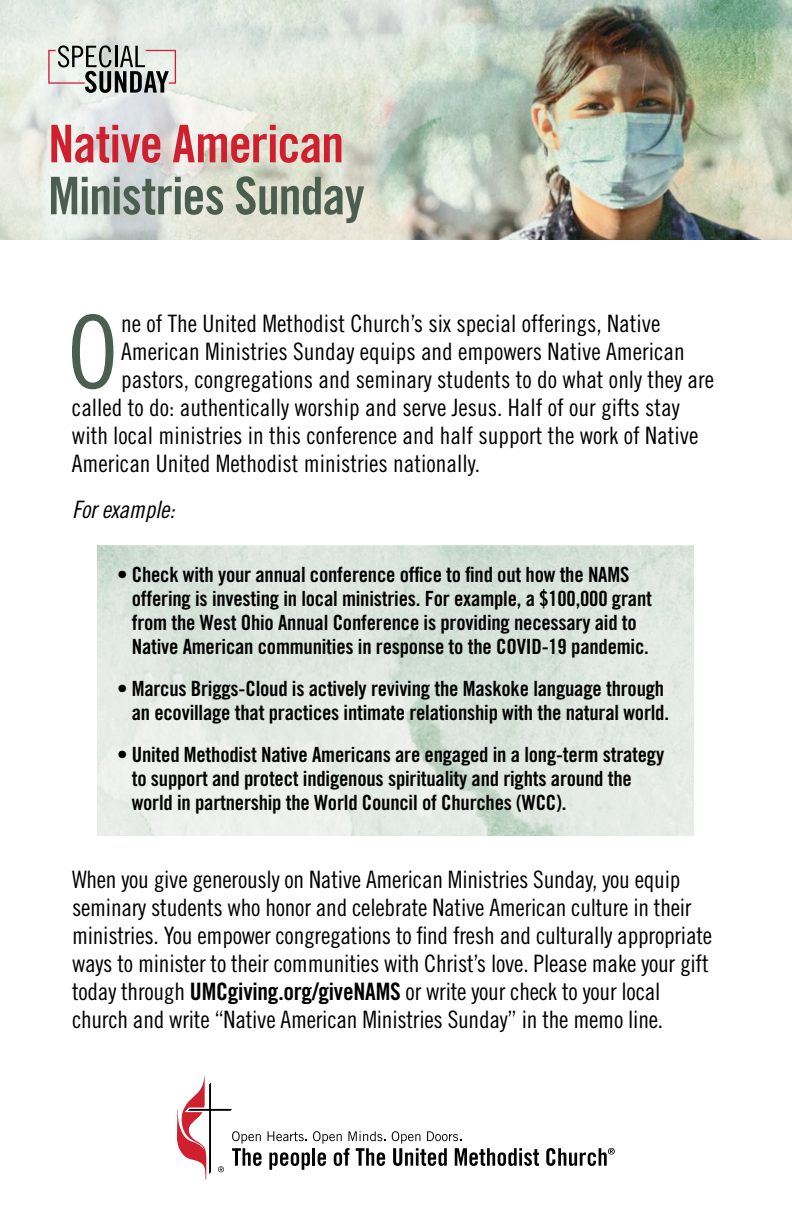
<style>
.page{position:relative;width:792px;height:1224px;background:#fff}
.page>*{position:absolute;margin:0;border:0;box-sizing:border-box;transform-origin:0 0}
.t1{font:101.6px "Trade Gothic LT Std Cn 18";color:#4b5f50}
.t2{font:52px "Trade Gothic LT Std Bd Cn 20";letter-spacing:-.02em;color:#4b5f50}
.t3{font:52px "Trade Gothic LT Std Bd Cn 20";letter-spacing:-.02em;color:#cf202f}
.t4{font:24px/28px "Trade Gothic LT Std Cn 18";letter-spacing:-.01em;color:#000}
.t5{font:italic 24px "Trade Gothic LT Std Cn 18";color:#000}
.t6{font:21px/24px "Trade Gothic LT Std Bd Cn 20";letter-spacing:-.01em;color:#000}
.s1{font-family:"Trade Gothic LT Std Bd Cn 20"}
</style>
<div class="page">
<img style="left:98px;top:546px;width:596px;height:290px">
<svg style="left:268px;top:1131px;width:118px;height:39px"></svg>
<svg style="left:392px;top:1131px;width:147px;height:35px"></svg>
<svg style="left:546px;top:1148px;width:69px;height:18px"></svg>
<svg style="left:177px;top:1076px;width:85px;height:104px"></svg>
<img style="left:528px;top:0;width:264px;height:239px">
<svg style="left:0;top:0;width:528px;height:239px;background:#d8ded4"></svg>
<svg style="left:48px;top:45px;width:128px;height:48px;background:#aaa9a6"></svg>
<h2 class="t3" style="left:48px;top:112px;width:298px">Native American</h2>
<h2 class="t2" style="left:48px;top:164px;width:318px">Ministries Sunday</h2>
<h1 class="t1" style="left:67px;top:292px;width:52px">O</h1>
<p class="t4" style="left:121px;top:309px;width:541px">ne of The United Methodist Church’s six special offerings, Native</p>
<p class="t4" style="left:121px;top:337px;width:565px">American Ministries Sunday equips and empowers Native American</p>
<p class="t4" style="left:121px;top:365px;width:595px">pastors, congregations and seminary students to do what only they are</p>
<p class="t4" style="left:72px;top:394px;width:609px">called to do: authentically worship and serve Jesus. Half of our gifts stay</p>
<p class="t4" style="left:72px;top:422px;width:628px">with local ministries in this conference and half support the work of Native</p>
<p class="t4" style="left:72px;top:450px;width:410px">American United Methodist ministries nationally.</p>
<p class="t5" style="left:72px;top:495px;width:110px">Forexample:</p>
<p class="t6" style="left:132px;top:563px;width:522px;text-indent:-15px">• Check with your annual conference office to find out how the NAMS offering is investing in local ministries. For example, a $100,000 grant from the West Ohio Annual Conference is providing necessary aid to Native American communities in response to the COVID-19 pandemic.</p>
<p class="t6" style="left:117px;top:677px;width:554px;text-align:right">• Marcus Briggs-Cloud is actively reviving the Maskoke language through an ecovillage that practices intimate relationship with the natural world.</p>
<p class="t6" style="left:132px;top:743px;width:534px;text-indent:-15px">• United Methodist Native Americans are engaged in a long-term strategy to support and protect indigenous spirituality and rights around the world in partnership the World Council of Churches (WCC).</p>
<p class="t4" style="left:72px;top:865px;width:642px">When you give generously on Native American Ministries Sunday, you equip seminary students who honor and celebrate Native American culture in their ministries. You empower congregations to find fresh and culturally appropriate ways to minister to their communities with Christ’s love. Please make your gift today through <span class="s1">UMCgiving.org/giveNAMS</span> or write your check to your local church and write “Native American Ministries Sunday” in the memo line.</p>
</div>
